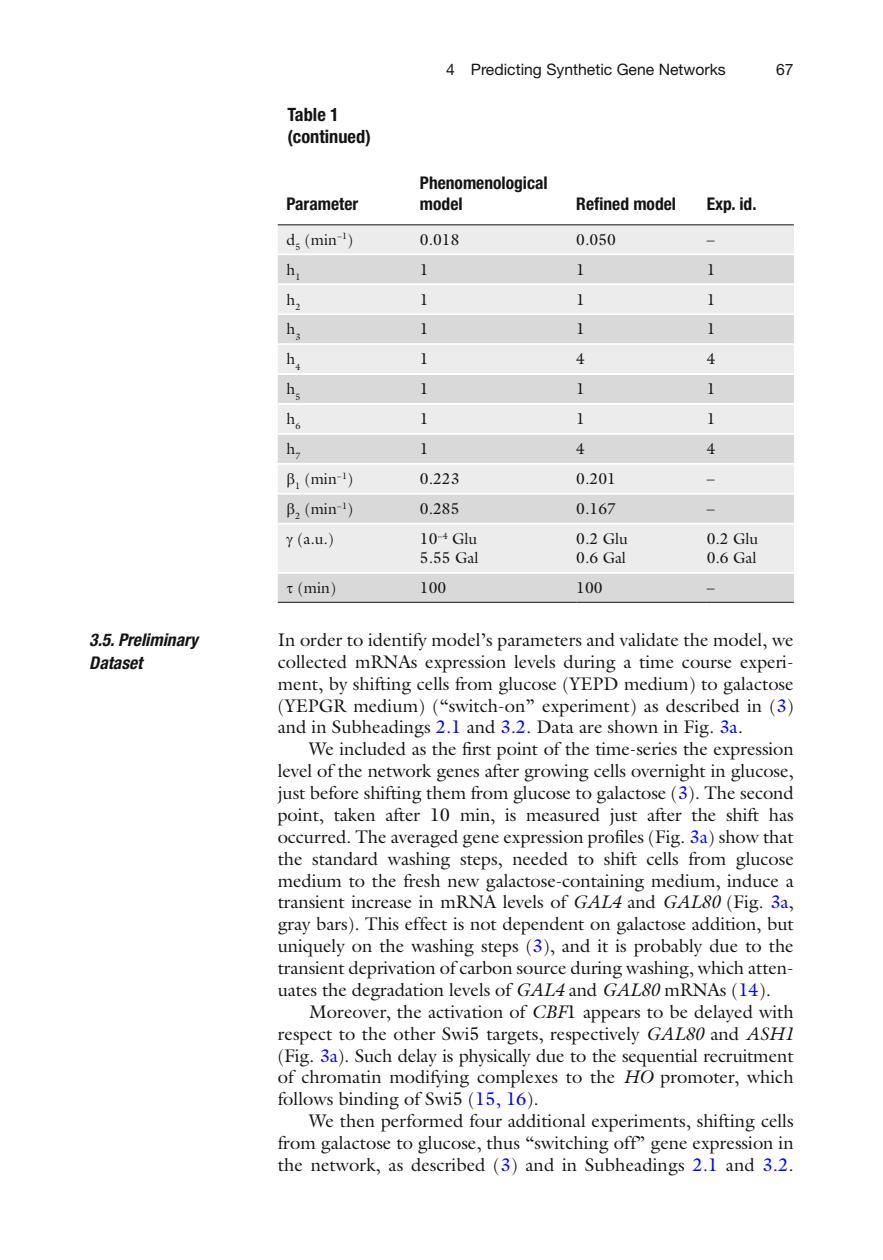
<style>
.page{position:relative;width:883px;height:1260px;background:#fff}
.page>*{position:absolute;margin:0;border:0;box-sizing:border-box;transform-origin:0 0}
.t1{font:18.38px/21.9px "Galliard";color:#131413;text-align:justify}
.t2{font:700 condensed 18.38px/21.9px "Helvetica Neue";color:#131413}
.t3{font:700 condensed 17.5px/21px "Helvetica Neue";color:#131413}
.t4{font:italic 700 condensed 17.5px/22.8px "Helvetica Neue";color:#131413}
.t5{font:15.75px/19.2px "Galliard";color:#131413}
.t6{font:15.75px "Helvetica Neue";color:#131413}
.s1{color:#00f}
.s2{font-style:italic}
</style>
<div class="page">
<div style="left:278px;top:225px;width:516px;height:28px;background:#ececec"></div>
<svg style="left:278px;top:255px;width:516px;height:347px;fill:#d9d9d9"></svg>
<hr style="left:576px;top:602px;width:131px;height:1px;background:#131413">
<hr style="left:420px;top:602px;width:156px;height:1px;background:#131413">
<hr style="left:707px;top:602px;width:87px;height:1px;background:#131413">
<hr style="left:278px;top:602px;width:142px;height:1px;background:#131413">
<hr style="left:278px;top:224px;width:516px;height:1px;background:#131413">
<hr style="left:278px;top:283px;width:516px;height:2px;background:#fff">
<hr style="left:278px;top:313px;width:516px;height:2px;background:#fff">
<hr style="left:278px;top:343px;width:516px;height:2px;background:#fff">
<hr style="left:278px;top:373px;width:516px;height:2px;background:#fff">
<hr style="left:278px;top:403px;width:516px;height:2px;background:#fff">
<hr style="left:278px;top:433px;width:516px;height:2px;background:#fff">
<hr style="left:278px;top:463px;width:516px;height:2px;background:#fff">
<hr style="left:278px;top:493px;width:516px;height:2px;background:#fff">
<hr style="left:278px;top:523px;width:516px;height:2px;background:#fff">
<hr style="left:278px;top:572px;width:516px;height:2px;background:#fff">
<svg style="left:287px;top:473px;width:8px;height:14px"></svg>
<svg style="left:287px;top:503px;width:8px;height:14px"></svg>
<svg style="left:287px;top:537px;width:6px;height:10px"></svg>
<p class="t4" style="left:89px;top:630px;width:110px">3.5. Preliminary<br>Dataset</p>
<p class="t2" style="left:287px;top:105px;width:85px">Table 1 (continued)</p>
<p class="t3" style="left:287px;top:195px;width:73px">Parameter</p>
<p class="t6" style="left:446px;top:64px;width:281px">4 Predicting Synthetic Gene Networks</p>
<p class="t6" style="left:776px;top:64px;width:19px">67</p>
<p class="t3" style="left:420px;top:174px;width:129px">Phenomenological model</p>
<p class="t3" style="left:576px;top:195px;width:101px">Refined model</p>
<p class="t3" style="left:707px;top:195px;width:51px">Exp. id.</p>
<p class="t5" style="left:287px;top:231px;width:68px">d <sub>5</sub> (min <sup>−1</sup>)</p>
<p class="t5" style="left:420px;top:231px;width:41px">0.018</p>
<p class="t5" style="left:576px;top:231px;width:41px">0.050</p>
<p class="t5" style="left:707px;top:231px;width:9px">–</p>
<p class="t5" style="left:287px;top:261px;width:15px">h <sub>1</sub></p>
<p class="t5" style="left:420px;top:261px;width:10px">1</p>
<p class="t5" style="left:576px;top:261px;width:10px">1</p>
<p class="t5" style="left:707px;top:261px;width:10px">1</p>
<p class="t5" style="left:287px;top:291px;width:15px">h <sub>2</sub></p>
<p class="t5" style="left:420px;top:291px;width:10px">1</p>
<p class="t5" style="left:576px;top:291px;width:10px">1</p>
<p class="t5" style="left:707px;top:291px;width:10px">1</p>
<p class="t5" style="left:287px;top:321px;width:15px">h <sub>3</sub></p>
<p class="t5" style="left:420px;top:321px;width:10px">1</p>
<p class="t5" style="left:576px;top:321px;width:10px">1</p>
<p class="t5" style="left:707px;top:321px;width:10px">1</p>
<p class="t5" style="left:287px;top:351px;width:15px">h <sub>4</sub></p>
<p class="t5" style="left:420px;top:351px;width:10px">1</p>
<p class="t5" style="left:576px;top:351px;width:10px">4</p>
<p class="t5" style="left:707px;top:351px;width:10px">4</p>
<p class="t5" style="left:287px;top:381px;width:15px">h <sub>5</sub></p>
<p class="t5" style="left:420px;top:381px;width:10px">1</p>
<p class="t5" style="left:576px;top:381px;width:10px">1</p>
<p class="t5" style="left:707px;top:381px;width:10px">1</p>
<p class="t5" style="left:287px;top:411px;width:15px">h <sub>6</sub></p>
<p class="t5" style="left:420px;top:411px;width:10px">1</p>
<p class="t5" style="left:576px;top:411px;width:10px">1</p>
<p class="t5" style="left:707px;top:411px;width:10px">1</p>
<p class="t5" style="left:287px;top:441px;width:15px">h <sub>7</sub></p>
<p class="t5" style="left:420px;top:441px;width:10px">1</p>
<p class="t5" style="left:576px;top:441px;width:10px">4</p>
<p class="t5" style="left:707px;top:441px;width:10px">4</p>
<p class="t5" style="left:295px;top:471px;width:59px"><sub>1</sub> (min <sup>−1</sup>)</p>
<p class="t5" style="left:420px;top:471px;width:41px">0.223</p>
<p class="t5" style="left:576px;top:471px;width:41px">0.201</p>
<p class="t5" style="left:707px;top:471px;width:9px">–</p>
<p class="t5" style="left:295px;top:501px;width:59px"><sub>2</sub> (min <sup>−1</sup>)</p>
<p class="t5" style="left:420px;top:501px;width:41px">0.285</p>
<p class="t5" style="left:576px;top:501px;width:41px">0.167</p>
<p class="t5" style="left:707px;top:501px;width:9px">–</p>
<p class="t5" style="left:297px;top:531px;width:38px">(a.u.)</p>
<p class="t5" style="left:420px;top:531px;width:60px">10 <sup>−4</sup> Glu<br>5.55 Gal</p>
<p class="t5" style="left:576px;top:531px;width:53px">0.2 Glu<br>0.6 Gal</p>
<p class="t5" style="left:707px;top:531px;width:53px">0.2 Glu<br>0.6 Gal</p>
<p class="t5" style="left:287px;top:580px;width:51px">▼ (min)</p>
<p class="t5" style="left:420px;top:580px;width:28px">100</p>
<p class="t5" style="left:576px;top:580px;width:28px">100</p>
<p class="t5" style="left:707px;top:580px;width:9px">–</p>
<p class="t1" style="left:278px;top:631px;width:517px">In order to identify model’s parameters and validate the model, we collected mRNAs expression levels during a time course experi&shy;ment, by shifting cells from glucose (YEPD medium) to galactose (YEPGR medium) (“switch-on” experiment) as described in ( <span class="s1">3</span>) and in Subheadings <span class="s1">2.1</span> and <span class="s1">3.2</span>. Data are shown in Fig. <span class="s1">3a</span>.</p>
<p class="t1" style="left:278px;top:740px;width:518px;text-indent:32px">We included as the first point of the time-series the expression level of the network genes after growing cells overnight in glucose, just before shifting them from glucose to galactose ( <span class="s1">3</span>) . The second point, taken after 10 min, is measured just after the shift has occurred. The averaged gene expression profiles (Fig. <span class="s1">3a</span>) show that the standard washing steps, needed to shift cells from glucose medium to the fresh new galactose-containing medium, induce a transient increase in mRNA levels of <span class="s2">GAL4</span> and <span class="s2">GAL80</span> (Fig. <span class="s1">3a</span>, gray bars). This effect is not dependent on galactose addition, but uniquely on the washing steps ( <span class="s1">3</span>) , and it is probably due to the transient deprivation of carbon source during washing, which atten&shy;uates the degradation levels of <span class="s2">GAL4</span> and <span class="s2">GAL80</span> mRNAs ( <span class="s1">14</span>) .</p>
<p class="t1" style="left:278px;top:1003px;width:517px;text-indent:32px">Moreover, the activation of <span class="s2">CBF</span>1 appears to be delayed with respect to the other Swi5 targets, respectively <span class="s2">GAL80</span> and <span class="s2">ASH1 </span>(Fig. <span class="s1">3a</span>). Such delay is physically due to the sequential recruitment of chromatin modifying complexes to the <span class="s2">HO</span> promoter, which follows binding of Swi5 ( <span class="s1">15, 16</span>) .</p>
<p class="t1" style="left:278px;top:1112px;width:517px;text-indent:32px">We then performed four additional experiments, shifting cells from galactose to glucose, thus “switching off” gene expression in the network, as described ( <span class="s1">3</span>) and in Subheadings <span class="s1">2.1</span> and <span class="s1">3.2</span>.</p>
</div>
